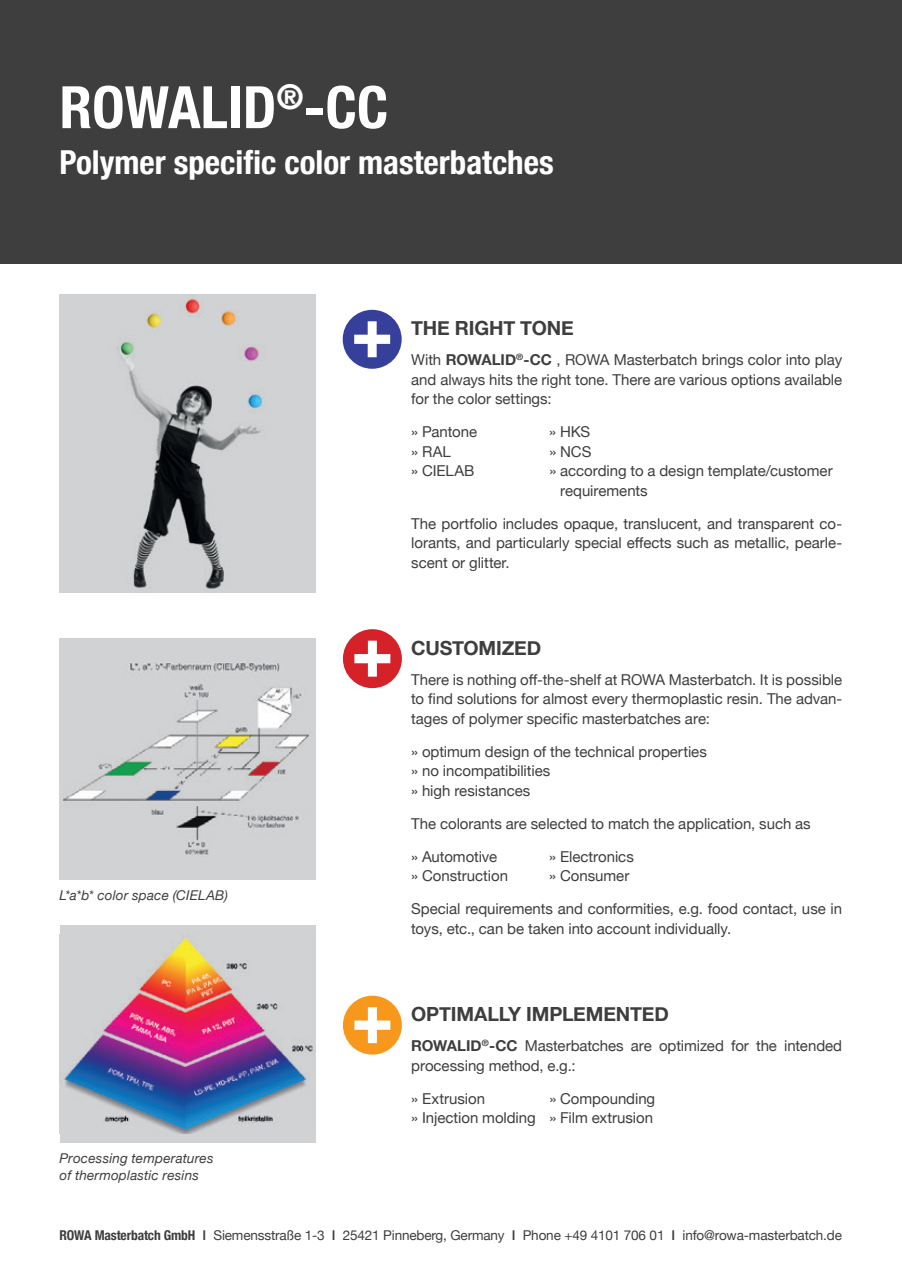
<style>
.page{position:relative;width:902px;height:1272px;background:#fff}
.page>*{position:absolute;margin:0;border:0;box-sizing:border-box;transform-origin:0 0}
.t1{font:700 condensed 58.5px "Helvetica Neue";color:#fff}
.t2{font:700 condensed 33px "Helvetica Neue";color:#fff}
.t3{font:700 19.5px "Helvetica Neue";letter-spacing:-.01em;color:#3e3e3f}
.t4{font:15px/19.5px "Helvetica Neue";letter-spacing:-.005em;color:#3e3e3f}
.t5{font:13.5px "Helvetica Neue";letter-spacing:-.01em;color:#3e3e3f}
.t6{font:italic 13.5px/16.5px "Helvetica Neue";letter-spacing:.015em;color:#3e3e3f}
.s1{font-weight:700}
.s2{font-weight:700;font-stretch:condensed}
.s3{font-weight:500}
</style>
<div class="page">
<div style="left:0;top:0;width:901px;height:264px;background:#3e3e3f"></div>
<div style="left:60px;top:925px;width:255px;height:217px;background:#d1d2d4"></div>
<img style="left:63px;top:938px;width:250px;height:195px">
<div style="left:343px;top:995px;width:59px;height:59px;background:#f7981d;border-radius:50%"></div>
<svg style="left:354px;top:1007px;width:36px;height:36px"></svg>
<div style="left:343px;top:629px;width:59px;height:59px;background:#d52229;border-radius:50%"></div>
<svg style="left:354px;top:640px;width:36px;height:36px"></svg>
<div style="left:342px;top:310px;width:59px;height:59px;background:#363f99;border-radius:50%"></div>
<svg style="left:354px;top:321px;width:36px;height:36px"></svg>
<div style="left:60px;top:638px;width:256px;height:242px;background:#d1d2d4"></div>
<img style="left:64px;top:662px;width:246px;height:193px">
<img style="left:60px;top:294px;width:255px;height:298px">
<h1 class="t1" style="left:60px;top:59px;width:330px">ROWALID<sup>®</sup>-CC</h1>
<h2 class="t2" style="left:60px;top:134px;width:495px">Polymer specific color masterbatches</h2>
<p class="t6" style="left:60px;top:887px;width:170px">L*a*b* color space (CIELAB)</p>
<p class="t6" style="left:60px;top:1150px;width:155px">Processing temperatures of thermoplastic resins</p>
<h3 class="t3" style="left:411px;top:313px;width:164px">THE RIGHT TONE</h3>
<p class="t4" style="left:411px;top:351px;width:432px;text-align:justify">With <span class="s1">ROWALID</span><sup>®</sup><span class="s1">-CC</span> , ROWA Masterbatch brings color into play and always hits the right tone. There are various options available for the color settings:</p>
<p class="t4" style="left:411px;top:423px;width:67px">» Pantone</p>
<p class="t4" style="left:549px;top:423px;width:42px">» HKS</p>
<p class="t4" style="left:411px;top:442px;width:41px">» RAL</p>
<p class="t4" style="left:549px;top:442px;width:44px">» NCS</p>
<p class="t4" style="left:411px;top:462px;width:65px">» CIELAB</p>
<p class="t4" style="left:560px;top:462px;width:274px;text-indent:-11px">» according to a design template/customer requirements</p>
<p class="t4" style="left:411px;top:514px;width:432px;text-align:justify">The portfolio includes opaque, translucent, and transparent co&shy;lorants, and particularly special effects such as metallic, pearle&shy;scent or glitter.</p>
<h3 class="t3" style="left:411px;top:632px;width:131px">CUSTOMIZED</h3>
<p class="t4" style="left:411px;top:670px;width:432px;text-align:justify">There is nothing off-the-shelf at ROWA Masterbatch. It is possible to find solutions for almost every thermoplastic resin. The advan&shy;tages of polymer specific masterbatches are:</p>
<p class="t4" style="left:411px;top:742px;width:297px">» optimum design of the technical properties » no incompatibilities<br>» high resistances</p>
<p class="t4" style="left:411px;top:814px;width:401px">The colorants are selected to match the application, such as</p>
<p class="t4" style="left:411px;top:847px;width:87px">» Automotive</p>
<p class="t4" style="left:549px;top:847px;width:86px">» Electronics</p>
<p class="t4" style="left:411px;top:867px;width:98px">» Construction</p>
<p class="t4" style="left:549px;top:867px;width:82px">» Consumer</p>
<p class="t4" style="left:411px;top:900px;width:432px">Special requirements and conformities, e.g. food contact, use in toys, etc., can be taken into account individually.</p>
<h3 class="t3" style="left:411px;top:998px;width:259px">OPTIMALLY IMPLEMENTED</h3>
<p class="t4" style="left:411px;top:1036px;width:432px"><span class="s1">ROWALID</span><sup>®</sup><span class="s1">-CC</span> Masterbatches are optimized for the intended processing method, e.g.:</p>
<p class="t4" style="left:411px;top:1089px;width:75px">» Extrusion</p>
<p class="t4" style="left:411px;top:1089px;width:245px;text-align:right">» Compounding<br>» Injection molding » Film extrusion</p>
<p class="t5" style="left:60px;top:1225px;width:783px"><span class="s2">ROWA Masterbatch GmbH</span> <span class="s3">I</span> Siemensstraße 1-3 <span class="s3">I</span> 25421 Pinneberg, Germany <span class="s3">I</span> Phone +49 4101 706 01 <span class="s3">I</span> info@rowa-masterbatch.de</p>
</div>
